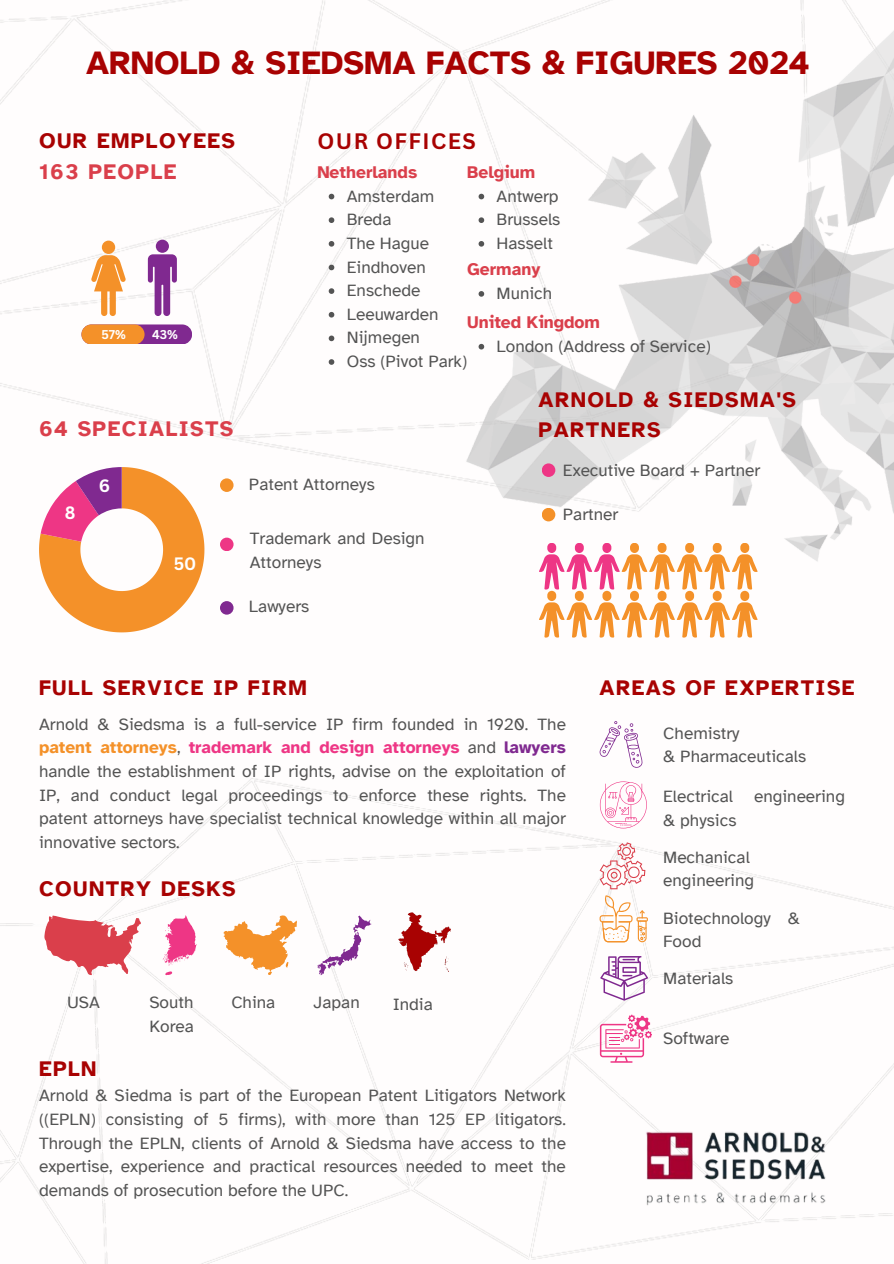
<style>
.page{position:relative;width:894px;height:1264px;background:#fff}
.page>*{position:absolute;margin:0;border:0;box-sizing:border-box;transform-origin:0 0}
.t1{font:700 33.45px "Atkinson Hyperlegible";color:#a80202}
.t2{font:700 21.75px/30.3px "Atkinson Hyperlegible";letter-spacing:.065em;color:#a80202}
.t3{font:700 21.75px "Atkinson Hyperlegible";letter-spacing:.065em;color:#da3f4b}
.t4{font:700 21.75px "Canva Sans";letter-spacing:.065em;color:#a80202}
.t5{font:700 17.4px "Atkinson Hyperlegible";color:#da3f4b}
.t6{font:700 17.4px "Canva Sans";color:#fff}
.t7{font:17.25px/23.7px "Atkinson Hyperlegible";color:#545454}
.t8{font:700 12.45px "Canva Sans";color:#fff}
.t9{font:700 11.1px "Open Sauce One";color:#fff}
.s1{font-weight:700;color:#f49129}
.s2{font-weight:700;color:#ee3685}
.s3{font-weight:700;color:#802990}
</style>
<div class="page">
<img style="left:0;top:759px;width:893px;height:504px">
<img style="left:0;top:0;width:754px;height:610px">
<img style="left:645px;top:1130px;width:182px;height:77px">
<div style="left:102px;top:241px;width:13px;height:13px;background:#f49129;border-radius:50%"></div>
<svg style="left:91px;top:255px;width:34px;height:61px"></svg>
<svg style="left:148px;top:254px;width:29px;height:62px"></svg>
<div style="left:156px;top:240px;width:13px;height:13px;background:#802990;border-radius:50%"></div>
<div style="left:81px;top:324px;width:111px;height:20px;background:#802990;border-radius:10px"></div>
<div style="left:81px;top:324px;width:63px;height:20px;background:#f49129;border-radius:10px"></div>
<img style="left:463px;top:0;width:430px;height:605px">
<svg style="left:39px;top:467px;width:165px;height:165px"></svg>
<div style="left:220px;top:537px;width:13px;height:14px;background:#ee3685;border-radius:50%"></div>
<div style="left:220px;top:601px;width:13px;height:13px;background:#802990;border-radius:50%"></div>
<svg style="left:538px;top:543px;width:219px;height:46px"></svg>
<svg style="left:599px;top:721px;width:43px;height:46px"></svg>
<svg style="left:599px;top:781px;width:47px;height:47px"></svg>
<svg style="left:599px;top:842px;width:46px;height:47px"></svg>
<svg style="left:599px;top:895px;width:47px;height:47px"></svg>
<svg style="left:599px;top:1014px;width:52px;height:48px"></svg>
<svg style="left:317px;top:915px;width:54px;height:60px"></svg>
<svg style="left:165px;top:971px;width:7px;height:4px"></svg>
<svg style="left:162px;top:915px;width:34px;height:50px"></svg>
<svg style="left:44px;top:915px;width:98px;height:60px"></svg>
<svg style="left:223px;top:915px;width:73px;height:60px"></svg>
<svg style="left:398px;top:912px;width:53px;height:59px"></svg>
<svg style="left:600px;top:956px;width:48px;height:44px"></svg>
<svg style="left:328px;top:194px;width:6px;height:5px"></svg>
<svg style="left:328px;top:217px;width:6px;height:6px"></svg>
<svg style="left:328px;top:241px;width:6px;height:6px"></svg>
<svg style="left:328px;top:265px;width:6px;height:5px"></svg>
<svg style="left:328px;top:288px;width:6px;height:6px"></svg>
<svg style="left:328px;top:312px;width:6px;height:5px"></svg>
<svg style="left:328px;top:335px;width:6px;height:6px"></svg>
<svg style="left:328px;top:359px;width:6px;height:6px"></svg>
<svg style="left:478px;top:194px;width:6px;height:5px"></svg>
<svg style="left:478px;top:217px;width:6px;height:6px"></svg>
<svg style="left:478px;top:241px;width:6px;height:6px"></svg>
<svg style="left:478px;top:291px;width:6px;height:6px"></svg>
<div style="left:541px;top:463px;width:14px;height:14px;background:#ee3685;border-radius:50%"></div>
<div style="left:541px;top:508px;width:14px;height:13px;background:#f49129;border-radius:50%"></div>
<svg style="left:478px;top:344px;width:6px;height:5px"></svg>
<p class="t1" style="left:86px;top:42px;width:725px">ARNOLD &amp; SIEDSMA FACTS &amp; FIGURES 2024</p>
<p class="t2" style="left:39px;top:125px;width:197px">OUR EMPLOYEES</p>
<p class="t3" style="left:39px;top:158px;width:139px">163 PEOPLE</p>
<p class="t8" style="left:101px;top:325px;width:26px">57%</p>
<p class="t8" style="left:152px;top:325px;width:27px">43%</p>
<h6 class="t3" style="left:39px;top:415px;width:196px">64 SPECIALISTS</h6>
<p class="t6" style="left:65px;top:501px;width:12px">8</p>
<h6 class="t6" style="left:99px;top:473px;width:13px">6</h6>
<p class="t9" style="left:172px;top:554px;width:35px">35,3%</p>
<p class="t6" style="left:174px;top:551px;width:24px">50</p>
<h2 class="t4" style="left:317px;top:126px;width:160px">OUR OFFICES</h2>
<h2 class="t5" style="left:467px;top:161px;width:69px">Belgium</h2>
<h2 class="t7" style="left:496px;top:184px;width:63px">Antwerp</h2>
<h4 class="t7" style="left:496px;top:208px;width:65px">Brussels</h4>
<p class="t7" style="left:496px;top:231px;width:58px">Hasselt</p>
<p class="t5" style="left:467px;top:259px;width:74px">Germany</p>
<p class="t7" style="left:496px;top:281px;width:57px">Munich</p>
<h4 class="t5" style="left:317px;top:161px;width:101px">Netherlands</h4>
<p class="t7" style="left:347px;top:184px;width:89px">Amsterdam</p>
<h4 class="t7" style="left:347px;top:208px;width:46px">Breda</h4>
<p class="t7" style="left:347px;top:231px;width:84px">The Hague</p>
<h2 class="t7" style="left:347px;top:255px;width:80px">Eindhoven</h2>
<p class="t7" style="left:347px;top:278px;width:75px">Enschede</p>
<p class="t7" style="left:347px;top:302px;width:93px">Leeuwarden</p>
<h1 class="t7" style="left:347px;top:326px;width:75px">Nijmegen</h1>
<h2 class="t7" style="left:347px;top:349px;width:122px">Oss (Pivot Park)</h2>
<p class="t5" style="left:467px;top:311px;width:134px">United Kingdom</p>
<p class="t7" style="left:496px;top:334px;width:216px">London (Address of Service)</p>
<p class="t7" style="left:249px;top:473px;width:127px">Patent Attorneys</p>
<p class="t7" style="left:250px;top:526px;width:176px">Trademark and Design<br>Attorneys</p>
<p class="t7" style="left:249px;top:594px;width:62px">Lawyers</p>
<p class="t2" style="left:538px;top:385px;width:259px">ARNOLD &amp; SIEDSMA'S<br>PARTNERS</p>
<p class="t7" style="left:562px;top:459px;width:199px">Executive Board + Partner</p>
<p class="t7" style="left:562px;top:503px;width:57px">Partner</p>
<p class="t2" style="left:39px;top:672px;width:269px">FULL SERVICE IP FIRM</p>
<p class="t2" style="left:599px;top:672px;width:256px">AREAS OF EXPERTISE</p>
<p class="t7" style="left:663px;top:721px;width:78px">Chemistry</p>
<p class="t7" style="left:663px;top:744px;width:144px">&amp; Pharmaceuticals</p>
<h2 class="t7" style="left:663px;top:784px;width:183px">Electrical engineering &amp; physics</h2>
<h2 class="t7" style="left:663px;top:845px;width:92px">Mechanical engineering</h2>
<p class="t7" style="left:663px;top:906px;width:138px">Biotechnology &amp;<br>Food</p>
<p class="t7" style="left:663px;top:966px;width:72px">Materials</p>
<p class="t7" style="left:39px;top:712px;width:528px;text-align:justify">Arnold &amp; Siedsma is a full-service IP firm founded in 1920. The <span class="s1">patent attorneys</span>, <span class="s2">trademark and design attorneys</span> and <span class="s3">lawyers </span>handle the establishment of IP rights, advise on the exploitation of IP, and conduct legal proceedings to enforce these rights. The patent attorneys have specialist technical knowledge within all major innovative sectors.</p>
<p class="t2" style="left:39px;top:873px;width:198px">COUNTRY DESKS</p>
<p class="t7" style="left:67px;top:990px;width:34px">USA</p>
<p class="t7" style="left:149px;top:990px;width:46px">South<br>Korea</p>
<p class="t7" style="left:231px;top:990px;width:46px">China</p>
<p class="t7" style="left:313px;top:990px;width:48px">Japan</p>
<p class="t2" style="left:39px;top:1053px;width:59px">EPLN</p>
<p class="t7" style="left:39px;top:1083px;width:528px;text-align:justify">Arnold &amp; Siedma is part of the European Patent Litigators Network ((EPLN) consisting of 5 firms), with more than 125 EP litigators.<br>Through the EPLN, clients of Arnold &amp; Siedsma have access to the expertise, experience and practical resources needed to meet the demands of prosecution before the UPC.</p>
<p class="t7" style="left:392px;top:992px;width:42px">India</p>
<h2 class="t7" style="left:663px;top:1026px;width:68px">Software</h2>
</div>
